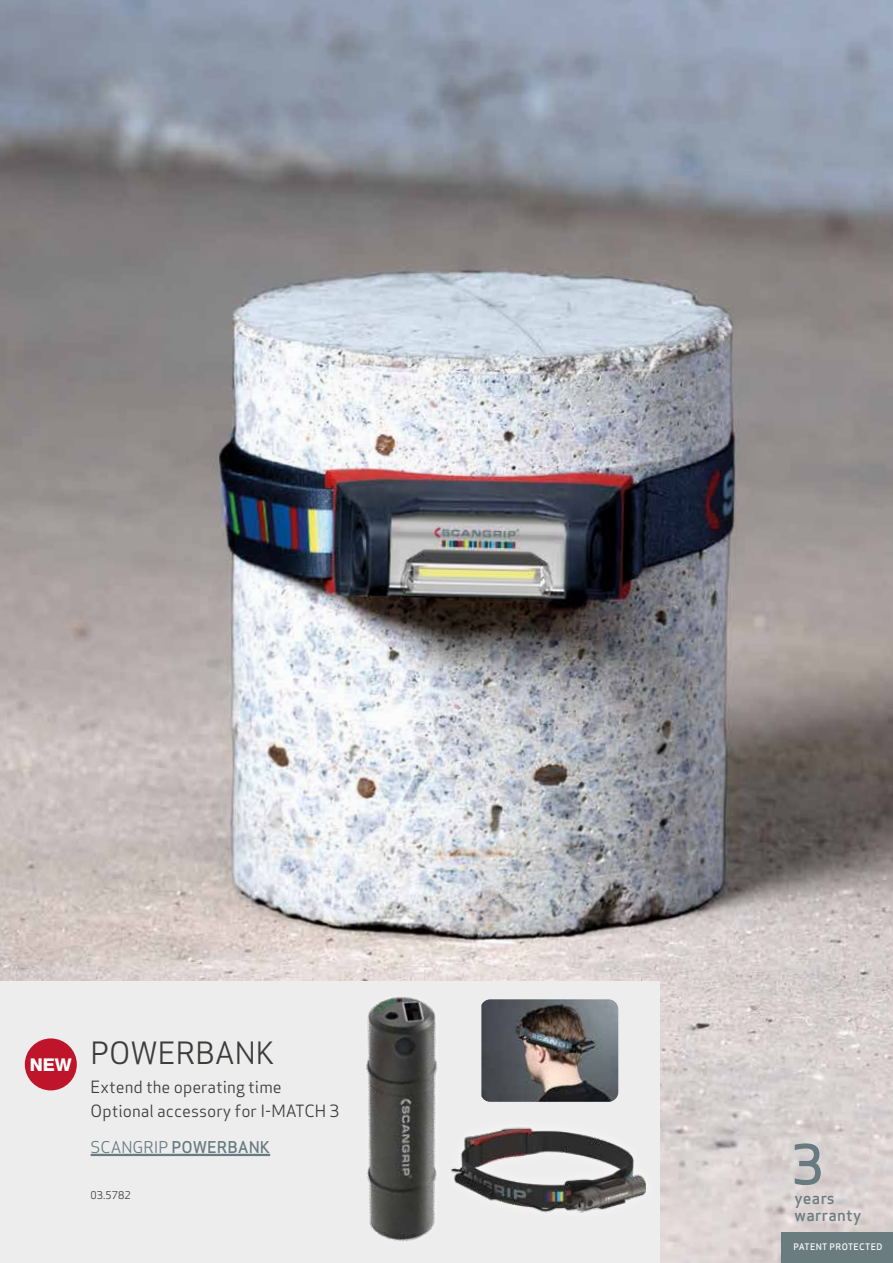
<style>
.page{position:relative;width:893px;height:1263px;background:#fff}
.page>*{position:absolute;margin:0;border:0;box-sizing:border-box;transform-origin:0 0}
.t1{font:500 53.7px "Apex Sans";color:#687b81}
.t2{font:30px "Apex Sans";color:#3c3c3b}
.t3{font:16.5px/24px "Apex Sans";color:#3c3c3b}
.t4{font:500 16.05px "Apex Sans";letter-spacing:.02em;color:#6b7c81}
.t5{font:500 15.9px "Apex Sans";color:#687b81}
.t6{font:10.5px "Apex Sans";color:#3c3c3b}
.t7{font:500 8.85px "Apex Sans";letter-spacing:.04em;color:#fff}
.s1{font-weight:400}
</style>
<div class="page">
<img style="left:0;top:0;width:893px;height:1263px">
<div style="left:0;top:981px;width:660px;height:282px;background:#ededed"></div>
<img style="left:519px;top:1127px;width:127px;height:86px">
<img style="left:288px;top:972px;width:231px;height:270px">
<img style="left:481px;top:999px;width:137px;height:103px">
<div style="left:25px;top:1038px;width:52px;height:52px;background:#be152b;border-radius:50%"></div>
<hr style="left:91px;top:1154px;width:179px;height:2px;background:#687b81">
<div style="left:782px;top:1232px;width:111px;height:31px;background:#687b81"></div>
<h2 class="t2" style="left:30px;top:1028px;width:246px"><sub>NEW</sub> POWERBANK</h2>
<p class="t3" style="left:91px;top:1073px;width:250px">Extend the operating time<br>Optional accessory for I-MATCH 3</p>
<p class="t5" style="left:91px;top:1133px;width:181px"><span class="s1">SCANGRIP</span> POWERBANK</p>
<p class="t6" style="left:91px;top:1186px;width:42px">03.5782</p>
<h1 class="t1" style="left:791px;top:1117px;width:34px">3</h1>
<p class="t4" style="left:795px;top:1184px;width:42px">years</p>
<p class="t4" style="left:795px;top:1200px;width:68px">warranty</p>
<p class="t7" style="left:794px;top:1238px;width:90px">PATENT PROTECTED</p>
</div>
